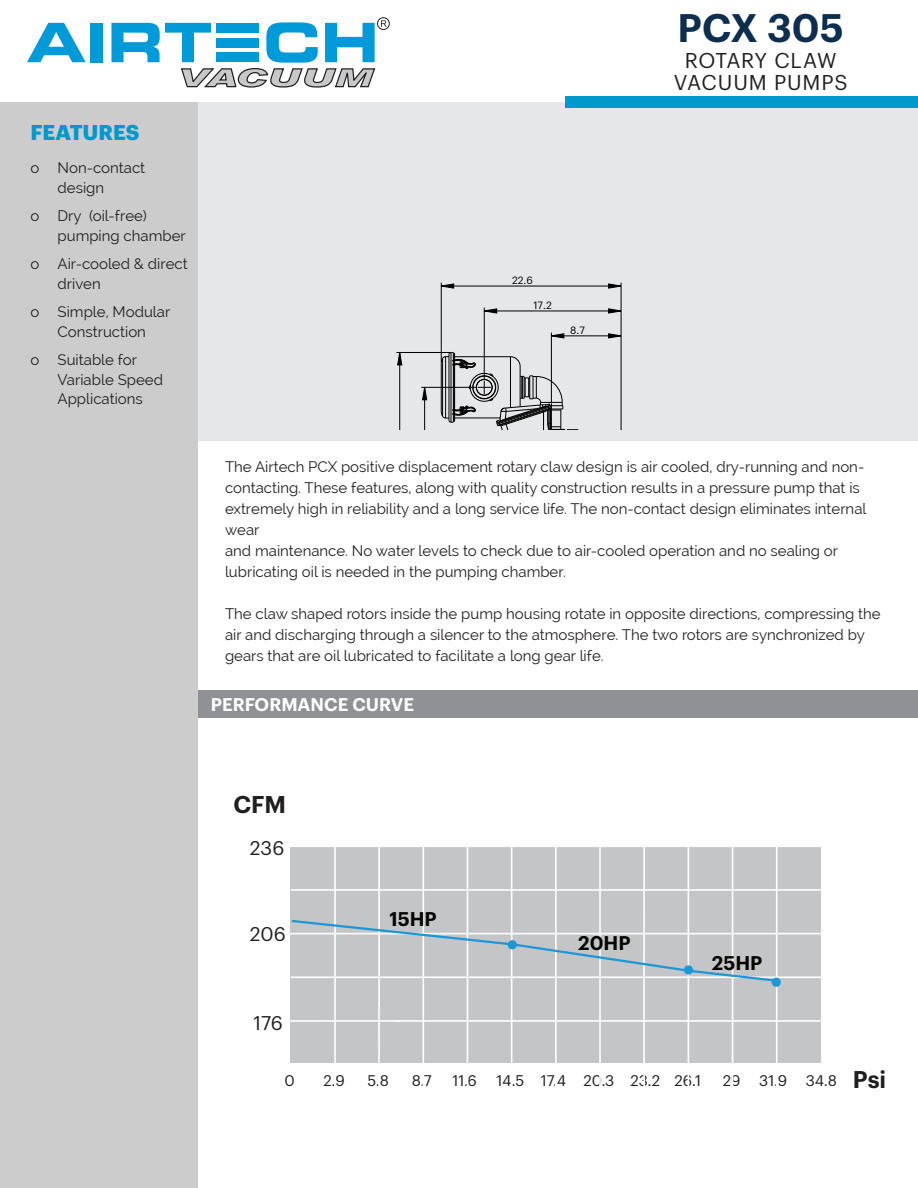
<style>
.page{position:relative;width:918px;height:1188px;background:#fff}
.page>*{position:absolute;margin:0;border:0;box-sizing:border-box;transform-origin:0 0}
.t1{font:600 39px "Graphik";letter-spacing:.005em;color:#0e2e4f}
.t2{font:600 23.7px "Graphik";color:#211e1e}
.t3{font:21px "Graphik";letter-spacing:.035em;color:#231f20}
.t4{font:700 21px "Graphik";letter-spacing:-.005em;color:#09c}
.t5{font:600 19.35px "Graphik";color:#050504}
.t6{font:19.35px "Graphik";color:#211e1e}
.t7{font:600 18px "Graphik";letter-spacing:-.005em;color:#fff}
.t8{font:15.15px "Graphik";letter-spacing:-.005em;color:#211e1e}
.t9{font:15px/19.5px "Raleway";color:#231f20}
.t10{font:10.35px "Graphik";color:#000}
.s1{font-weight:600;font-size:23.7px}
</style>
<div class="page">
<div style="left:195px;top:690px;width:723px;height:28px;background:#8f9194"></div>
<div style="left:189px;top:63px;width:729px;height:378px;background:#e6e7e9"></div>
<div style="left:0;top:0;width:198px;height:1188px;background:#ccc"></div>
<div style="left:0;top:0;width:918px;height:102px;background:#fff"></div>
<div style="left:377px;top:17px;width:13px;height:13px;border:1px solid #231f20;border-radius:50%"></div>
<svg style="left:27px;top:20px;width:360px;height:68px"></svg>
<div style="left:566px;top:97px;width:352px;height:11px;background:#09c"></div>
<svg style="left:422px;top:388px;width:5px;height:12px"></svg>
<svg style="left:397px;top:353px;width:5px;height:12px"></svg>
<svg style="left:608px;top:333px;width:13px;height:5px"></svg>
<svg style="left:552px;top:333px;width:12px;height:5px"></svg>
<svg style="left:608px;top:308px;width:13px;height:5px"></svg>
<svg style="left:485px;top:308px;width:12px;height:5px"></svg>
<svg style="left:608px;top:284px;width:13px;height:5px"></svg>
<svg style="left:442px;top:284px;width:12px;height:5px"></svg>
<svg style="left:440px;top:352px;width:139px;height:78px"></svg>
<hr style="left:399px;top:352px;width:1px;height:78px;background:#000">
<hr style="left:424px;top:387px;width:1px;height:43px;background:#000">
<hr style="left:441px;top:283px;width:1px;height:79px;background:#000">
<hr style="left:484px;top:308px;width:1px;height:71px;background:#000">
<hr style="left:551px;top:333px;width:1px;height:69px;background:#000">
<hr style="left:621px;top:283px;width:1px;height:147px;background:#000">
<hr style="left:421px;top:387px;width:55px;height:1px;background:#000">
<hr style="left:396px;top:352px;width:55px;height:1px;background:#000">
<hr style="left:551px;top:336px;width:70px;height:1px;background:#000">
<hr style="left:484px;top:311px;width:137px;height:1px;background:#000">
<hr style="left:441px;top:286px;width:180px;height:1px;background:#000">
<div style="left:291px;top:847px;width:530px;height:215px;background:#c4c5c7"></div>
<hr style="left:282px;top:1020px;width:118px;height:2px;background:#fff">
<hr style="left:395px;top:1020px;width:426px;height:2px;background:#fff">
<hr style="left:291px;top:976px;width:533px;height:2px;background:#fff">
<hr style="left:287px;top:933px;width:534px;height:1px;background:#fff">
<hr style="left:291px;top:889px;width:530px;height:2px;background:#fff">
<hr style="left:334px;top:787px;width:2px;height:332px;background:#fff">
<hr style="left:378px;top:1002px;width:2px;height:117px;background:#fff">
<hr style="left:378px;top:787px;width:2px;height:218px;background:#fff">
<hr style="left:423px;top:787px;width:1px;height:332px;background:#fff">
<hr style="left:467px;top:787px;width:1px;height:332px;background:#fff">
<hr style="left:511px;top:787px;width:1px;height:332px;background:#fff">
<hr style="left:555px;top:787px;width:2px;height:332px;background:#fff">
<hr style="left:599px;top:787px;width:2px;height:332px;background:#fff">
<hr style="left:643px;top:1059px;width:2px;height:60px;background:#fff">
<hr style="left:643px;top:787px;width:2px;height:273px;background:#fff">
<hr style="left:688px;top:787px;width:1px;height:332px;background:#fff">
<hr style="left:732px;top:787px;width:1px;height:332px;background:#fff">
<hr style="left:776px;top:787px;width:2px;height:332px;background:#fff">
<div style="left:772px;top:978px;width:9px;height:9px;background:#1b98d5;border-radius:50%"></div>
<svg style="left:290px;top:918px;width:489px;height:65px"></svg>
<p class="t4" style="left:31px;top:116px;width:111px">FEATURES</p>
<p class="t9" style="left:58px;top:158px;width:89px">Non-contact design</p>
<p class="t9" style="left:58px;top:206px;width:130px">Dry (oil-free) pumping chamber</p>
<p class="t9" style="left:58px;top:254px;width:132px">Air-cooled &amp; direct driven</p>
<p class="t9" style="left:58px;top:302px;width:114px">Simple, Modular<br>Construction</p>
<p class="t9" style="left:58px;top:350px;width:107px">Suitable for<br>Variable Speed<br>Applications</p>
<p class="t9" style="left:31px;top:158px;width:10px">o</p>
<p class="t9" style="left:31px;top:206px;width:10px">o</p>
<p class="t9" style="left:31px;top:254px;width:10px">o</p>
<p class="t9" style="left:31px;top:302px;width:10px">o</p>
<p class="t9" style="left:31px;top:350px;width:10px">o</p>
<p class="t10" style="left:512px;top:273px;width:22px">22.6</p>
<p class="t10" style="left:534px;top:297px;width:20px">17.2</p>
<p class="t10" style="left:570px;top:322px;width:16px">8.7</p>
<p class="t1" style="left:677px;top:-2px;width:168px">PCX 305</p>
<p class="t3" style="left:685px;top:44px;width:154px">ROTARY CLAW</p>
<p class="t3" style="left:674px;top:67px;width:175px">VACUUM PUMPS</p>
<p class="t9" style="left:225px;top:456px;width:643px;line-height:21px">The Airtech PCX positive displacement rotary claw design is air cooled, dry-running and non&shy;contacting. These features, along with quality construction results in a pressure pump that is extremely high in reliability and a long service life. The non-contact design eliminates internal wear</p>
<p class="t9" style="left:225px;top:540px;width:615px;line-height:21px">and maintenance. No water levels to check due to air-cooled operation and no sealing or lubricating oil is needed in the pumping chamber.</p>
<p class="t9" style="left:225px;top:603px;width:657px;line-height:21px">The claw shaped rotors inside the pump housing rotate in opposite directions, compressing the air and discharging through a silencer to the atmosphere. The two rotors are synchronized by gears that are oil lubricated to facilitate a long gear life.</p>
<p class="t7" style="left:211px;top:691px;width:205px">PERFORMANCE CURVE</p>
<p class="t10" style="left:386px;top:489px;width:25px;rotate:-90deg">30.0</p>
<p class="t10" style="left:411px;top:506px;width:23px;rotate:-90deg">25.6</p>
<p class="t2" style="left:233px;top:786px;width:54px">CFM</p>
<p class="t6" style="left:250px;top:834px;width:36px">236</p>
<p class="t6" style="left:250px;top:919px;width:37px">206</p>
<p class="t6" style="left:253px;top:1009px;width:31px">176</p>
<p class="t5" style="left:389px;top:905px;width:49px">15HP</p>
<p class="t5" style="left:578px;top:928px;width:54px">20HP</p>
<p class="t5" style="left:712px;top:948px;width:52px">25HP</p>
<p class="t8" style="left:285px;top:1069px;width:12px">0</p>
<p class="t8" style="left:323px;top:1069px;width:23px">2.9</p>
<p class="t8" style="left:368px;top:1069px;width:23px">5.8</p>
<p class="t8" style="left:412px;top:1069px;width:21px">8.7</p>
<p class="t8" style="left:452px;top:1069px;width:26px">11.6</p>
<p class="t8" style="left:497px;top:1069px;width:206px">14.5 17.4 20.3 23.2 26.1</p>
<p class="t8" style="left:723px;top:1069px;width:165px">29 31.9 34.8 <span class="s1">PSI</span></p>
</div>
